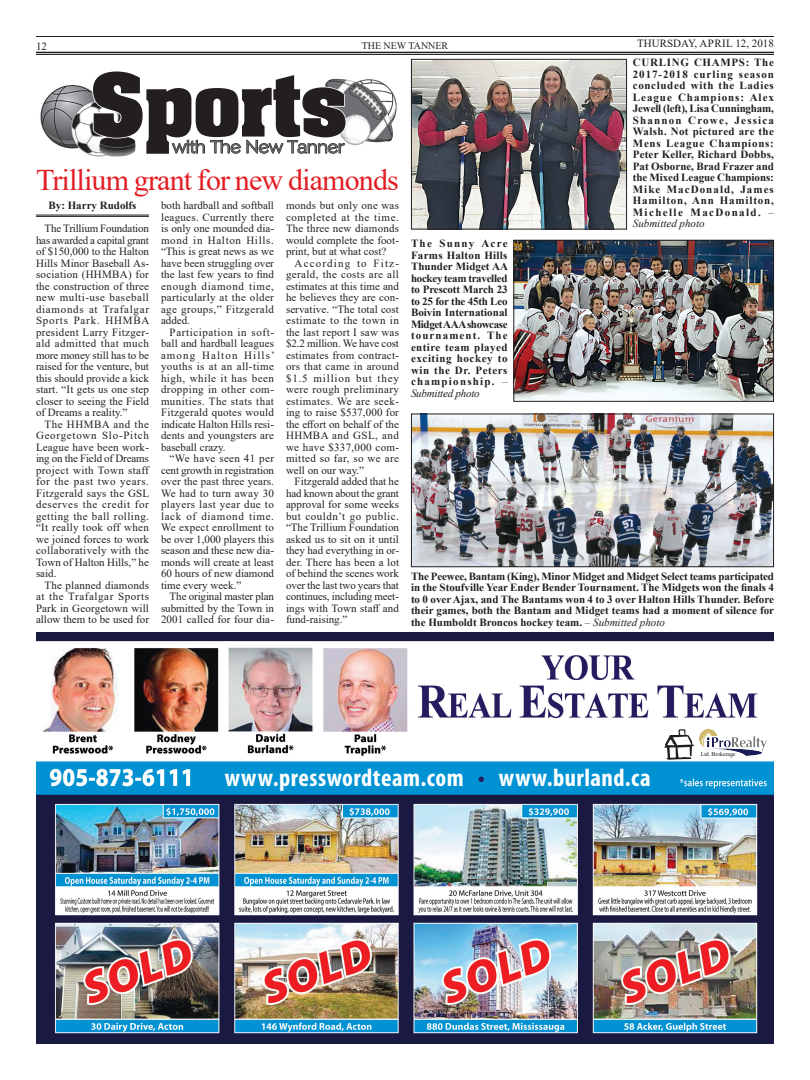
<style>
.page{position:relative;width:810px;height:1080px;background:#fff}
.page>*{position:absolute;margin:0;border:0;box-sizing:border-box;transform-origin:0 0}
.t1{font:94px "Acklin";color:#231f20}
.t2{font:30px "Times New Roman";letter-spacing:-.03em;color:#e31d24}
.t3{font:700 condensed 25px "Myriad Pro";letter-spacing:.02em;color:#fff}
.t4{font:17.8px "Phinster";color:#69696c}
.t5{font:11px/11.5px "Times New Roman";letter-spacing:.005em;color:#231f20;text-align:justify}
.t6{font:700 11px/11.5px "Times New Roman";letter-spacing:.05em;color:#231f20;text-align:justify}
.t7{font:700 11px "Times New Roman";color:#231f20}
.t8{font:10px "Times New Roman";color:#231f20}
.t9{font:6px "Times New Roman";letter-spacing:-.02em;color:#231f20}
.s1{font-weight:400;font-style:italic}
.s2{color:#271a5f}
</style>
<div class="page">
<hr style="left:36px;top:36px;width:738px;height:1px;background:#231f20">
<hr style="left:36px;top:52px;width:738px;height:1px;background:#231f20">
<hr style="left:36px;top:54px;width:738px;height:1px;background:#231f20">
<img style="left:36px;top:633px;width:738px;height:411px">
<img style="left:665px;top:730px;width:30px;height:30px">
<img style="left:699px;top:730px;width:68px;height:26px">
<img style="left:347px;top:79px;width:49px;height:67px">
<img style="left:40px;top:85px;width:57px;height:72px">
<img style="left:97px;top:155px;width:31px;height:2px">
<svg style="left:91px;top:78px;width:256px;height:77px"></svg>
<hr style="left:36px;top:215px;width:113px;height:1px;background:#231f20">
<hr style="left:36px;top:216px;width:113px;height:1px;background:#231f20">
<img style="left:413px;top:61px;width:212px;height:167px">
<div style="left:411px;top:59px;width:216px;height:171px;border:1px solid #231f20"></div>
<img style="left:413px;top:416px;width:359px;height:149px">
<div style="left:411px;top:414px;width:363px;height:153px;border:1px solid #231f20"></div>
<img style="left:515px;top:242px;width:257px;height:158px">
<div style="left:513px;top:240px;width:261px;height:162px;border:1px solid #231f20"></div>
<p class="t5" style="left:36px;top:40px;width:12px">12</p>
<p class="t8" style="left:362px;top:38px;width:88px">THE NEW TANNER</p>
<p class="t5" style="left:637px;top:37px;width:138px">THURSDAY, APRIL 12, 2018</p>
<h1 class="t1" style="left:91px;top:53px;width:257px">Sports</h1>
<h3 class="t4" style="left:172px;top:137px;width:173px">with The New Tanner</h3>
<h2 class="t2" style="left:36px;top:158px;width:364px">Trillium grant for new diamonds</h2>
<p class="t7" style="left:48px;top:197px;width:89px">By: Harry Rudolfs</p>
<p class="t5" style="left:36px;top:222px;width:115px;text-indent:9px">The Trillium Foundation has awarded a capital grant of $150,000 to the Halton Hills Minor Baseball As&shy;sociation (HHMBA) for the construction of three new multi-use baseball diamonds at Trafalgar Sports Park. HHMBA president Larry Fitzger&shy;ald admitted that much more money still has to be raised for the venture, but this should provide a kick start. “It gets us one step closer to seeing the Field of Dreams a reality.”</p>
<p class="t5" style="left:36px;top:418px;width:115px;text-indent:9px">The HHMBA and the Georgetown Slo-Pitch League have been work&shy;ing on the Field of Dreams project with Town staff for the past two years.<br>Fitzgerald says the GSL deserves the credit for getting the ball rolling. “It really took off when we joined forces to work collaboratively with the Town of Halton Hills,” he said.</p>
<p class="t5" style="left:36px;top:579px;width:115px;text-indent:9px">The planned diamonds at the Trafalgar Sports Park in Georgetown will allow them to be used for</p>
<p class="t5" style="left:161px;top:199px;width:115px">both hardball and softball leagues. Currently there is only one mounded dia&shy;mond in Halton Hills. “This is great news as we have been struggling over the last few years to find enough diamond time, particularly at the older age groups,” Fitzgerald added.</p>
<p class="t5" style="left:161px;top:326px;width:115px;text-indent:9px">Participation in soft&shy;ball and hardball leagues among Halton Hills’ youths is at an all-time high, while it has been dropping in other com&shy;munities. The stats that Fitzgerald quotes would indicate Halton Hills resi&shy;dents and youngsters are baseball crazy.</p>
<p class="t5" style="left:161px;top:452px;width:115px;text-indent:9px">“We have seen 41 per cent growth in registration over the past three years.<br>We had to turn away 30 players last year due to lack of diamond time.<br>We expect enrollment to be over 1,000 players this season and these new dia&shy;monds will create at least 60 hours of new diamond time every week.”</p>
<p class="t5" style="left:161px;top:590px;width:115px;text-indent:9px">The original master plan submitted by the Town in 2001 called for four dia-</p>
<p class="t5" style="left:286px;top:199px;width:115px">monds but only one was completed at the time.<br>The three new diamonds would complete the foot&shy;print, but at what cost?</p>
<p class="t5" style="left:286px;top:257px;width:115px;text-indent:9px">According to Fitz&shy;gerald, the costs are all estimates at this time and he believes they are con&shy;servative. “The total cost estimate to the town in the last report I saw was $2.2 million. We have cost estimates from contract&shy;ors that came in around $1.5 million but they were rough preliminary estimates. We are seek&shy;ing to raise $537,000 for the effort on behalf of the HHMBA and GSL, and we have $337,000 com&shy;mitted so far, so we are well on our way.”</p>
<p class="t5" style="left:286px;top:475px;width:115px;text-indent:9px">Fitzgerald added that he had known about the grant approval for some weeks but couldn’t go public. “The Trillium Foundation asked us to sit on it until they had everything in or&shy;der. There has been a lot of behind the scenes work over the last two years that continues, including meet&shy;ings with Town staff and fund-raising.”</p>
<p class="t6" style="left:411px;top:237px;width:99px">The Sunny Acre Farms Halton Hills Thunder Midget AA hockey team travelled to Prescott March 23 to 25 for the 45th Leo Boivin International Midget AAA showcase tournament. The entire team played exciting hockey to win the Dr. Peters championship. <span class="s1">– Submitted photo</span></p>
<p class="t6" style="left:633px;top:57px;width:143px">CURLING CHAMPS: The 2017-2018 curling season concluded with the Ladies League Champions: Alex Jewell (left), Lisa Cunningham, Shannon Crowe, Jessica Walsh. Not pictured are the Mens League Champions:<br>Peter Keller, Richard Dobbs, Pat Osborne, Brad Frazer and the Mixed League Champions:<br>Mike MacDonald, James Hamilton, Ann Hamilton, Michelle MacDonald. <span class="s1">– Submitted photo</span></p>
<p class="t6" style="left:411px;top:570px;width:365px">The Peewee, Bantam (King), Minor Midget and Midget Select teams participated in the Stoufville Year Ender Bender Tournament. The Midgets won the finals 4 to 0 over Ajax, and The Bantams won 4 to 3 over Halton Hills Thunder. Before their games, both the Bantam and Midget teams had a moment of silence for the Humboldt Broncos hockey team. <span class="s1">– Submitted photo</span></p>
<p class="t9" style="left:701px;top:750px;width:36px">Ltd. Brokerage</p>
<h3 class="t3" style="left:225px;top:762px;width:428px">www.presswordteam.com <span class="s2">•</span> www.burland.ca</h3>
</div>
